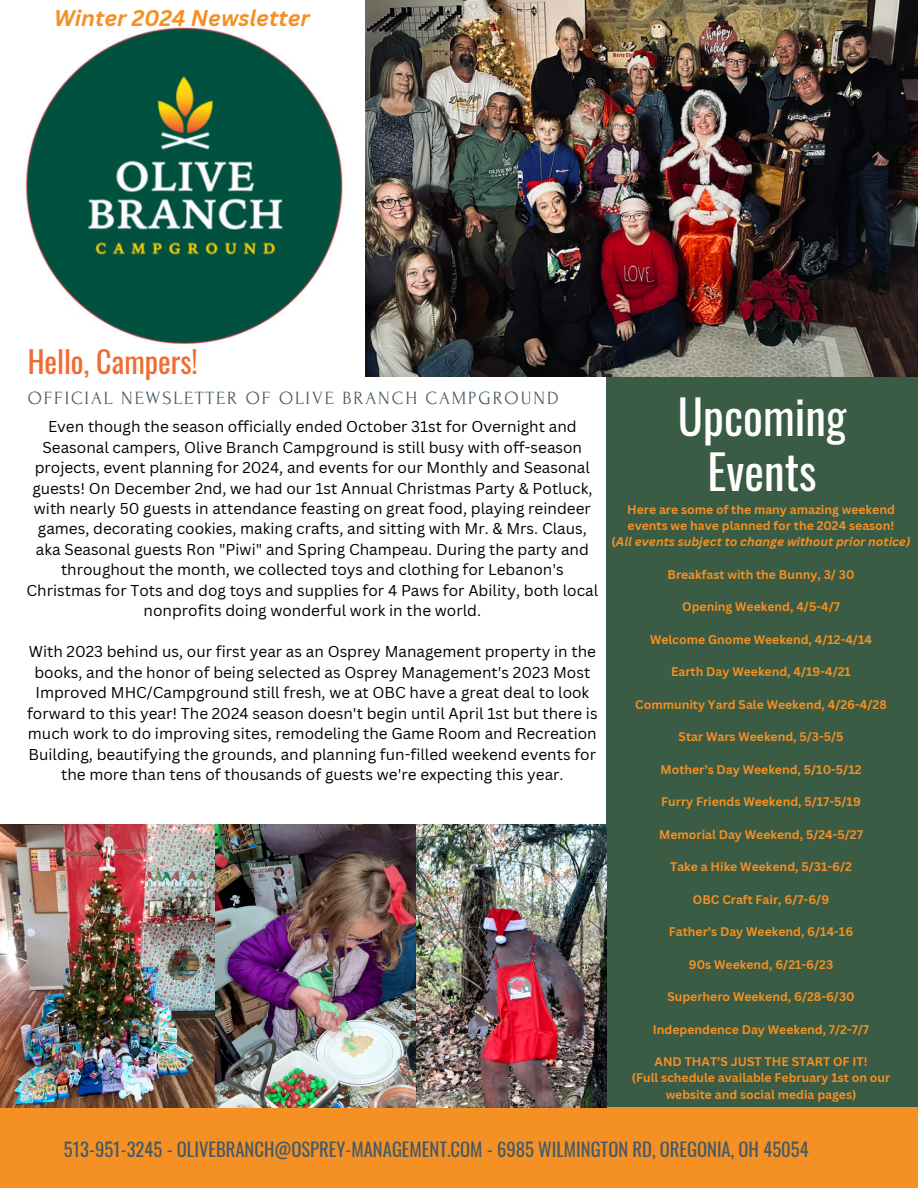
<style>
.page{position:relative;width:918px;height:1188px;background:#fff}
.page>*{position:absolute;margin:0;border:0;box-sizing:border-box;transform-origin:0 0}
.t1{font:46.65px "Oswald";color:#fff}
.t2{font:30px "Oswald";color:#f06b31}
.t3{font:italic 700 22.05px "Canva Sans";color:#f49024}
.t4{font:18.6px "Oswald";color:#435967}
.t5{font:18.6px "Forum";letter-spacing:.1em;color:#435967}
.t6{font:15.3px/20.4px "Canva Sans";color:#000;text-align:center}
.t7{font:700 12.15px/16.2px "Canva Sans";color:#f49024}
.t8{font:italic 700 12.15px "Canva Sans";color:#f49024}
.s1{font-style:normal}
</style>
<div class="page">
<div style="left:606px;top:342px;width:312px;height:846px;background:#3a5b44"></div>
<img style="left:365px;top:0;width:553px;height:377px">
<div style="left:0;top:1107px;width:918px;height:81px;background:#f49024"></div>
<img style="left:215px;top:824px;width:201px;height:284px">
<img style="left:0;top:824px;width:215px;height:284px">
<img style="left:416px;top:824px;width:190px;height:284px">
<img style="left:26px;top:28px;width:317px;height:317px">
<p class="t3" style="left:54px;top:3px;width:257px">Winter 2024 Newsletter</p>
<p class="t2" style="left:28px;top:338px;width:172px">Hello, Campers!</p>
<p class="t5" style="left:28px;top:388px;width:532px">OFFICIAL NEWSLETTER OF OLIVE BRANCH CAMPGROUND</p>
<p class="t6" style="left:27px;top:416px;width:573px">Even though the season officially ended October 31st for Overnight and Seasonal campers, Olive Branch Campground is still busy with off-season projects, event planning for 2024, and events for our Monthly and Seasonal guests! On December 2nd, we had our 1st Annual Christmas Party &amp; Potluck, with nearly 50 guests in attendance feasting on great food, playing reindeer games, decorating cookies, making crafts, and sitting with Mr. &amp; Mrs. Claus, aka Seasonal guests Ron "Piwi" and Spring Champeau. During the party and throughout the month, we collected toys and clothing for Lebanon's Christmas for Tots and dog toys and supplies for 4 Paws for Ability, both local nonprofits doing wonderful work in the world.</p>
<p class="t6" style="left:27px;top:641px;width:572px">With 2023 behind us, our first year as an Osprey Management property in the books, and the honor of being selected as Osprey Management's 2023 Most Improved MHC/Campground still fresh, we at OBC have a great deal to look forward to this year! The 2024 season doesn't begin until April 1st but there is much work to do improving sites, remodeling the Game Room and Recreation Building, beautifying the grounds, and planning fun-filled weekend events for the more than tens of thousands of guests we're expecting this year.</p>
<p class="t1" style="left:678px;top:380px;width:170px">Upcoming</p>
<p class="t1" style="left:708px;top:435px;width:110px">Events</p>
<p class="t7" style="left:627px;top:501px;width:269px">Here are some of the many amazing weekend events we have planned for the 2024 season!</p>
<p class="t8" style="left:612px;top:533px;width:300px"><span class="s1">(</span>All events subject to change without prior notice)</p>
<p class="t7" style="left:668px;top:566px;width:189px">Breakfast with the Bunny, 3/ 30</p>
<p class="t7" style="left:682px;top:598px;width:159px">Opening Weekend, 4/5-4/7</p>
<p class="t7" style="left:650px;top:631px;width:224px">Welcome Gnome Weekend, 4/12-4/14</p>
<p class="t7" style="left:671px;top:663px;width:181px">Earth Day Weekend, 4/19-4/21</p>
<p class="t7" style="left:635px;top:696px;width:253px">Community Yard Sale Weekend, 4/26-4/28</p>
<p class="t7" style="left:679px;top:728px;width:167px">Star Wars Weekend, 5/3-5/5</p>
<p class="t7" style="left:661px;top:761px;width:202px">Mother’s Day Weekend, 5/10-5/12</p>
<p class="t7" style="left:661px;top:793px;width:201px">Furry Friends Weekend, 5/17-5/19</p>
<p class="t7" style="left:659px;top:826px;width:205px">Memorial Day Weekend, 5/24-5/27</p>
<p class="t7" style="left:670px;top:858px;width:183px">Take a Hike Weekend, 5/31-6/2</p>
<p class="t7" style="left:693px;top:891px;width:138px">OBC Craft Fair, 6/7-6/9</p>
<p class="t7" style="left:669px;top:923px;width:186px">Father’s Day Weekend, 6/14-16</p>
<p class="t7" style="left:689px;top:956px;width:146px">90s Weekend, 6/21-6/23</p>
<p class="t7" style="left:667px;top:988px;width:189px">Superhero Weekend, 6/28-6/30</p>
<p class="t7" style="left:653px;top:1021px;width:218px">Independence Day Weekend, 7/2-7/7</p>
<p class="t7" style="left:655px;top:1053px;width:214px">AND THAT’S JUST THE START OF IT!</p>
<p class="t7" style="left:632px;top:1070px;width:260px;text-align:center">(Full schedule available February 1st on our website and social media pages)</p>
<p class="t4" style="left:64px;top:1135px;width:746px">513-951-3245 - OLIVEBRANCH@OSPREY-MANAGEMENT.COM - 6985 WILMINGTON RD, OREGONIA, OH 45054</p>
</div>
